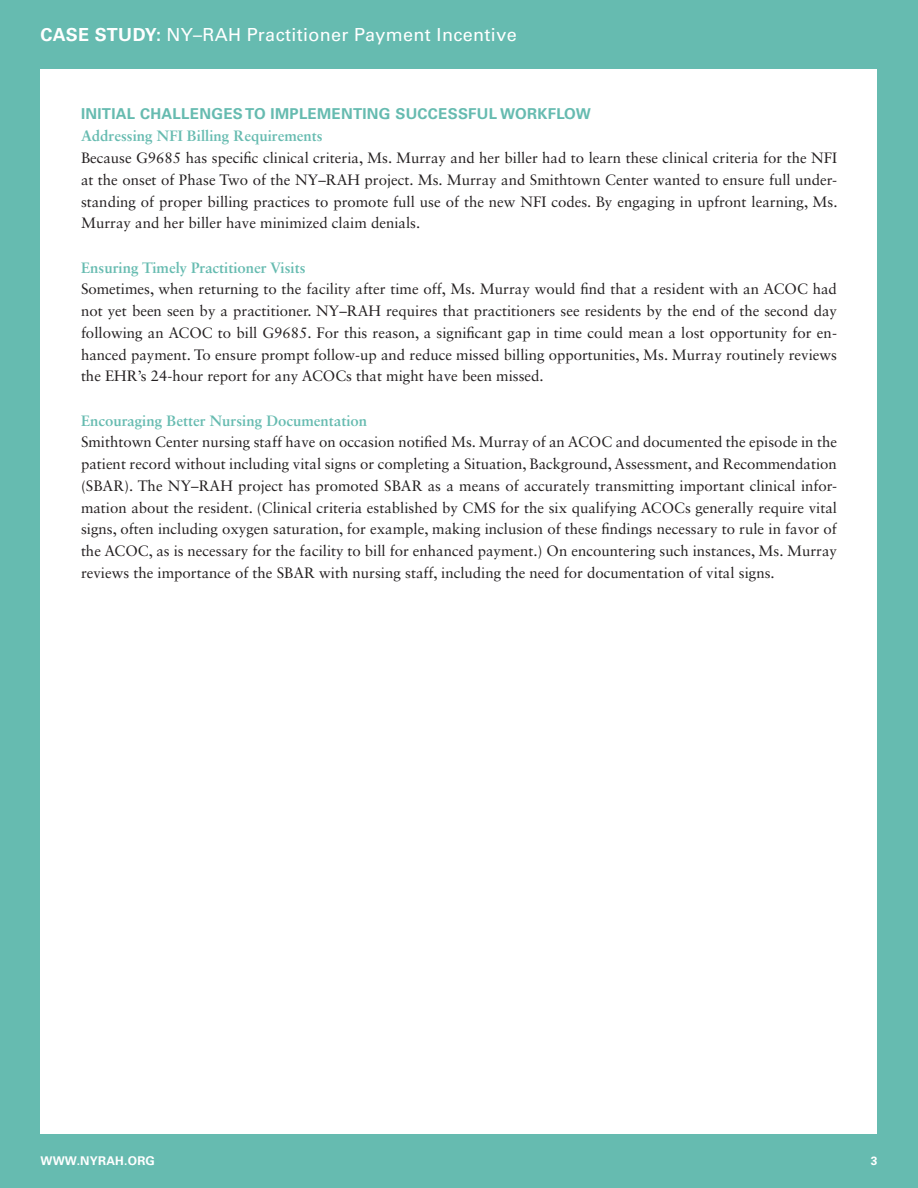
<style>
.page{position:relative;width:918px;height:1188px;background:#66bbb0}
.page>*{position:absolute;margin:0;border:0;box-sizing:border-box;transform-origin:0 0}
.t1{font:18px "Univers LT Std";letter-spacing:.02em;color:#fff}
.t2{font:15px/21.8px "Sabon LT Std";color:#231f20;text-align:justify}
.t3{font:700 15px "Sabon LT Std";color:#66bbb0}
.t4{font:700 15px "Univers LT Std";letter-spacing:.02em;color:#66bbb0}
.t5{font:700 12px "Univers LT Std";letter-spacing:.02em;color:#fff}
.s1{font-weight:700}
</style>
<div class="page">
<div style="left:40px;top:68px;width:838px;height:1066px;background:#fff"></div>
<p class="t1" style="left:40px;top:23px;width:478px"><span class="s1">CASE STUDY:</span> NY–RAH Practitioner Payment Incentive</p>
<p class="t4" style="left:81px;top:105px;width:511px">INITIAL CHALLENGES TO IMPLEMENTING SUCCESSFUL WORKFLOW</p>
<p class="t3" style="left:81px;top:127px;width:243px">Addressing NFI Billing Requirements</p>
<p class="t2" style="left:81px;top:147px;width:758px">Because G9685 has specific clinical criteria, Ms. Murray and her biller had to learn these clinical criteria for the NFI at the onset of Phase Two of the NY–RAH project. Ms. Murray and Smithtown Center wanted to ensure full under&shy;standing of proper billing practices to promote full use of the new NFI codes. By engaging in upfront learning, Ms.<br>Murray and her biller have minimized claim denials.</p>
<p class="t3" style="left:81px;top:258px;width:226px">Ensuring Timely Practitioner Visits</p>
<p class="t2" style="left:81px;top:278px;width:758px">Sometimes, when returning to the facility after time off, Ms. Murray would find that a resident with an ACOC had not yet been seen by a practitioner. NY–RAH requires that practitioners see residents by the end of the second day following an ACOC to bill G9685. For this reason, a significant gap in time could mean a lost opportunity for en&shy;hanced payment. To ensure prompt follow-up and reduce missed billing opportunities, Ms. Murray routinely reviews the EHR’s 24-hour report for any ACOCs that might have been missed.</p>
<p class="t3" style="left:81px;top:411px;width:288px">Encouraging Better Nursing Documentation</p>
<p class="t2" style="left:81px;top:431px;width:758px">Smithtown Center nursing staff have on occasion notified Ms. Murray of an ACOC and documented the episode in the patient record without including vital signs or completing a Situation, Background, Assessment, and Recommendation (SBAR). The NY–RAH project has promoted SBAR as a means of accurately transmitting important clinical infor&shy;mation about the resident. (Clinical criteria established by CMS for the six qualifying ACOCs generally require vital signs, often including oxygen saturation, for example, making inclusion of these findings necessary to rule in favor of the ACOC, as is necessary for the facility to bill for enhanced payment.) On encountering such instances, Ms. Murray reviews the importance of the SBAR with nursing staff, including the need for documentation of vital signs.</p>
<p class="t5" style="left:40px;top:1154px;width:116px">WWW.NYRAH.ORG</p>
<p class="t5" style="left:871px;top:1154px;width:8px">3</p>
</div>
